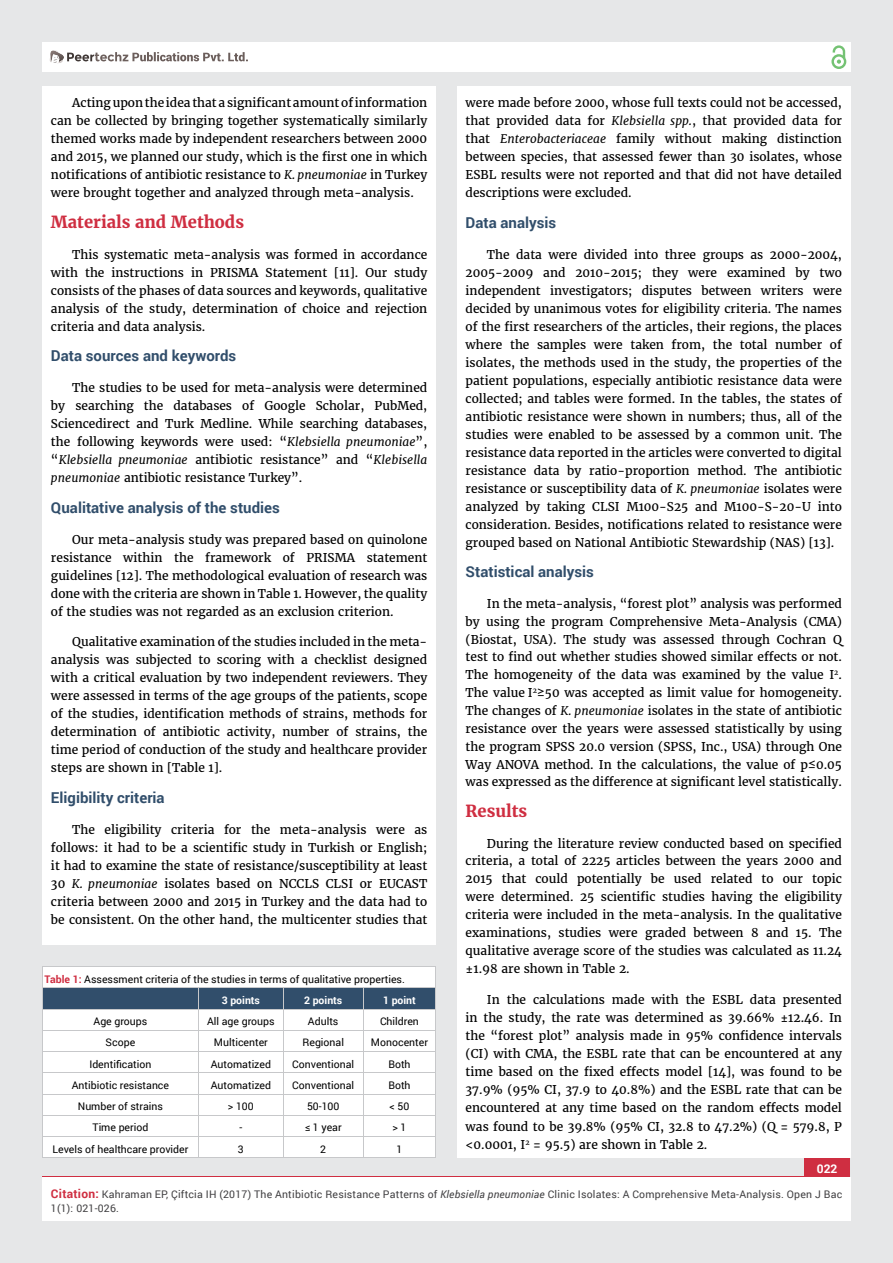
<style>
.page{position:relative;width:893px;height:1263px;background:#e6e7e8}
.page>*{position:absolute;margin:0;border:0;box-sizing:border-box;transform-origin:0 0}
.t1{font:700 16.5px "Merriweather";color:#cf2e41}
.t2{font:700 15px "Roboto";color:#314e6b}
.t3{font:12px/18px "Merriweather";color:#000;text-align:justify}
.t4{font:700 12px "Roboto";color:#fff}
.t5{font:10.5px/21.3px "Roboto";color:#000}
.t6{font:10.5px/13.5px "Roboto";letter-spacing:.02em;color:#414042}
.t7{font:700 10.5px "Roboto";color:#fff}
.s1{font-style:italic}
.s2{font-weight:700;color:#cf2e41}
.s3{font-weight:700;color:#fff}
.s4{font-weight:700;font-size:12px;color:#cf2e41}
</style>
<div class="page">
<div style="left:42px;top:43px;width:808px;height:29px;background:#fff"></div>
<div style="left:831px;top:54px;width:15px;height:15px;border:2px solid #74c273;border-radius:50%"></div>
<svg style="left:831px;top:45px;width:15px;height:19px"></svg>
<div style="left:804px;top:1157px;width:46px;height:43px;background:#cf2e41"></div>
<svg style="left:49px;top:50px;width:199px;height:14px"></svg>
<div style="left:42px;top:1177px;width:809px;height:43px;background:#fff"></div>
<div style="left:42px;top:87px;width:394px;height:858px;background:#fff"></div>
<div style="left:457px;top:87px;width:393px;height:1071px;background:#fff"></div>
<hr style="left:42px;top:966px;width:156px;height:1px;background:#c7c8ca">
<hr style="left:198px;top:966px;width:238px;height:1px;background:#c7c8ca">
<hr style="left:42px;top:988px;width:156px;height:1px;background:#c7c8ca">
<hr style="left:42px;top:1009px;width:156px;height:1px;background:#c7c8ca">
<hr style="left:42px;top:1030px;width:156px;height:1px;background:#c7c8ca">
<hr style="left:42px;top:1052px;width:156px;height:1px;background:#c7c8ca">
<hr style="left:42px;top:1073px;width:156px;height:1px;background:#c7c8ca">
<hr style="left:42px;top:1094px;width:156px;height:1px;background:#c7c8ca">
<hr style="left:42px;top:1115px;width:156px;height:1px;background:#c7c8ca">
<hr style="left:42px;top:1137px;width:156px;height:1px;background:#c7c8ca">
<svg style="left:43px;top:967px;width:393px;height:191px;background:#e5e8eb"></svg>
<hr style="left:42px;top:1158px;width:394px;height:1px;background:#c7c8ca">
<p class="t3" style="left:51px;top:94px;width:378px;text-indent:21px">Acting upon the idea that a significant amount of information can be collected by bringing together systematically similarly themed works made by independent researchers between 2000 and 2015, we planned our study, which is the first one in which notifications of antibiotic resistance to <span class="s1">K. pneumoniae</span> in Turkey were brought together and analyzed through meta-analysis.</p>
<h1 class="t1" style="left:51px;top:212px;width:195px">Materials and Methods</h1>
<p class="t3" style="left:51px;top:245px;width:378px;text-indent:21px">This systematic meta-analysis was formed in accordance with the instructions in PRISMA Statement [11]. Our study consists of the phases of data sources and keywords, qualitative analysis of the study, determination of choice and rejection criteria and data analysis.</p>
<p class="t2" style="left:51px;top:346px;width:187px">Data sources and keywords</p>
<p class="t3" style="left:51px;top:379px;width:378px;text-indent:21px">The studies to be used for meta-analysis were determined by searching the databases of Google Scholar, PubMed, Sciencedirect and Turk Medline. While searching databases, the following keywords were used: “<span class="s1">Klebsiella pneumoniae</span>”, “<span class="s1">Klebsiella pneumoniae</span> antibiotic resistance” and “<span class="s1">Klebisella pneumoniae</span> antibiotic resistance Turkey”.</p>
<p class="t2" style="left:51px;top:497px;width:230px">Qualitative analysis of the studies</p>
<p class="t3" style="left:51px;top:530px;width:378px;text-indent:21px">Our meta-analysis study was prepared based on quinolone resistance within the framework of PRISMA statement guidelines [12]. The methodological evaluation of research was done with the criteria are shown in Table 1. However, the quality of the studies was not regarded as an exclusion criterion.</p>
<p class="t3" style="left:51px;top:633px;width:378px;text-indent:21px">Qualitative examination of the studies included in the meta&shy;analysis was subjected to scoring with a checklist designed with a critical evaluation by two independent reviewers. They were assessed in terms of the age groups of the patients, scope of the studies, identification methods of strains, methods for determination of antibiotic activity, number of strains, the time period of conduction of the study and healthcare provider steps are shown in [Table 1].</p>
<p class="t2" style="left:51px;top:787px;width:115px">Eligibility criteria</p>
<p class="t3" style="left:51px;top:821px;width:378px;text-indent:21px">The eligibility criteria for the meta-analysis were as follows: it had to be a scientific study in Turkish or English; it had to examine the state of resistance/susceptibility at least 30 <span class="s1">K. pneumoniae</span> isolates based on NCCLS CLSI or EUCAST criteria between 2000 and 2015 in Turkey and the data had to be consistent. On the other hand, the multicenter studies that</p>
<p class="t5" style="left:222px;top:968px;width:185px;text-indent:-177px"><span class="s2">Table 1:</span> Assessment criteria of the studies in terms of qualitative properties.<br><span class="s3">3 points</span></p>
<p class="t7" style="left:304px;top:993px;width:40px">2 points</p>
<p class="t7" style="left:383px;top:993px;width:34px">1 point</p>
<p class="t5" style="left:94px;top:1010px;width:55px">Age groups</p>
<p class="t5" style="left:207px;top:1010px;width:69px">All age groups</p>
<p class="t5" style="left:308px;top:1010px;width:32px">Adults</p>
<p class="t5" style="left:380px;top:1010px;width:40px">Children</p>
<p class="t5" style="left:106px;top:1032px;width:31px">Scope</p>
<p class="t5" style="left:214px;top:1032px;width:55px">Multicenter</p>
<p class="t5" style="left:302px;top:1032px;width:43px">Regional</p>
<p class="t5" style="left:371px;top:1032px;width:58px">Monocenter</p>
<p class="t5" style="left:89px;top:1053px;width:64px">Identification</p>
<p class="t5" style="left:211px;top:1053px;width:62px">Automatized</p>
<p class="t5" style="left:292px;top:1053px;width:63px">Conventional</p>
<p class="t5" style="left:388px;top:1053px;width:24px">Both</p>
<p class="t5" style="left:72px;top:1074px;width:99px">Antibiotic resistance</p>
<p class="t5" style="left:211px;top:1074px;width:62px">Automatized</p>
<p class="t5" style="left:292px;top:1074px;width:63px">Conventional</p>
<p class="t5" style="left:388px;top:1074px;width:24px">Both</p>
<p class="t5" style="left:78px;top:1095px;width:87px">Number of strains</p>
<p class="t5" style="left:228px;top:1095px;width:27px">&gt; 100</p>
<p class="t5" style="left:307px;top:1095px;width:34px">50-100</p>
<p class="t5" style="left:390px;top:1095px;width:21px">&lt; 50</p>
<p class="t5" style="left:93px;top:1117px;width:57px">Time period</p>
<p class="t5" style="left:239px;top:1117px;width:4px">-</p>
<p class="t5" style="left:305px;top:1117px;width:38px">≤ 1 year</p>
<p class="t5" style="left:392px;top:1117px;width:16px">&gt; 1</p>
<p class="t5" style="left:53px;top:1138px;width:137px">Levels of healthcare provider</p>
<p class="t5" style="left:238px;top:1138px;width:7px">3</p>
<p class="t5" style="left:320px;top:1138px;width:7px">2</p>
<p class="t5" style="left:396px;top:1138px;width:7px">1</p>
<p class="t3" style="left:466px;top:94px;width:378px">were made before 2000, whose full texts could not be accessed, that provided data for <span class="s1">Klebsiella spp.</span>, that provided data for that <span class="s1">Enterobacteriaceae</span> family without making distinction between species, that assessed fewer than 30 isolates, whose ESBL results were not reported and that did not have detailed descriptions were excluded.</p>
<p class="t2" style="left:466px;top:212px;width:92px">Data analysis</p>
<p class="t3" style="left:466px;top:245px;width:378px;text-indent:21px">The data were divided into three groups as 2000-2004, 2005-2009 and 2010-2015; they were examined by two independent investigators; disputes between writers were decided by unanimous votes for eligibility criteria. The names of the first researchers of the articles, their regions, the places where the samples were taken from, the total number of isolates, the methods used in the study, the properties of the patient populations, especially antibiotic resistance data were collected; and tables were formed. In the tables, the states of antibiotic resistance were shown in numbers; thus, all of the studies were enabled to be assessed by a common unit. The resistance data reported in the articles were converted to digital resistance data by ratio-proportion method. The antibiotic resistance or susceptibility data of <span class="s1">K. pneumoniae</span> isolates were analyzed by taking CLSI M100-S25 and M100-S-20-U into consideration. Besides, notifications related to resistance were grouped based on National Antibiotic Stewardship (NAS) [13].</p>
<p class="t2" style="left:466px;top:562px;width:130px">Statistical analysis</p>
<p class="t3" style="left:466px;top:595px;width:378px;text-indent:21px">In the meta-analysis, “forest plot” analysis was performed by using the program Comprehensive Meta-Analysis (CMA) (Biostat, USA). The study was assessed through Cochran Q test to find out whether studies showed similar effects or not.<br>The homogeneity of the data was examined by the value I<sup>2</sup>.<br>The value I<sup>2</sup>≥50 was accepted as limit value for homogeneity.<br>The changes of <span class="s1">K. pneumoniae</span> isolates in the state of antibiotic resistance over the years were assessed statistically by using the program SPSS 20.0 version (SPSS, Inc., USA) through One Way ANOVA method. In the calculations, the value of p≤0.05 was expressed as the difference at significant level statistically.</p>
<h1 class="t1" style="left:466px;top:801px;width:63px">Results</h1>
<p class="t3" style="left:466px;top:834px;width:378px;text-indent:21px">During the literature review conducted based on specified criteria, a total of 2225 articles between the years 2000 and 2015 that could potentially be used related to our topic were determined. 25 scientific studies having the eligibility criteria were included in the meta-analysis. In the qualitative examinations, studies were graded between 8 and 15. The qualitative average score of the studies was calculated as 11.24 ±1.98 are shown in Table 2.</p>
<p class="t3" style="left:466px;top:990px;width:378px;text-indent:21px">In the calculations made with the ESBL data presented in the study, the rate was determined as 39.66% ±12.46. In the “forest plot” analysis made in 95% confidence intervals (CI) with CMA, the ESBL rate that can be encountered at any time based on the fixed effects model [14], was found to be 37.9% (95% CI, 37.9 to 40.8%) and the ESBL rate that can be encountered at any time based on the random effects model was found to be 39.8% (95% CI, 32.8 to 47.2%) (Q = 579.8, P &lt;0.0001, I<sup>2</sup> = 95.5) are shown in Table 2.</p>
<p class="t4" style="left:817px;top:1161px;width:22px">022</p>
<p class="t6" style="left:51px;top:1188px;width:793px"><span class="s4">Citation:</span> Kahraman EP, Çiftcia IH (2017) The Antibiotic Resistance Patterns of <span class="s1">Klebsiella pneumoniae</span> Clinic Isolates: A Comprehensive Meta-Analysis. Open J Bac<br>1(1): 021-026.</p>
</div>
